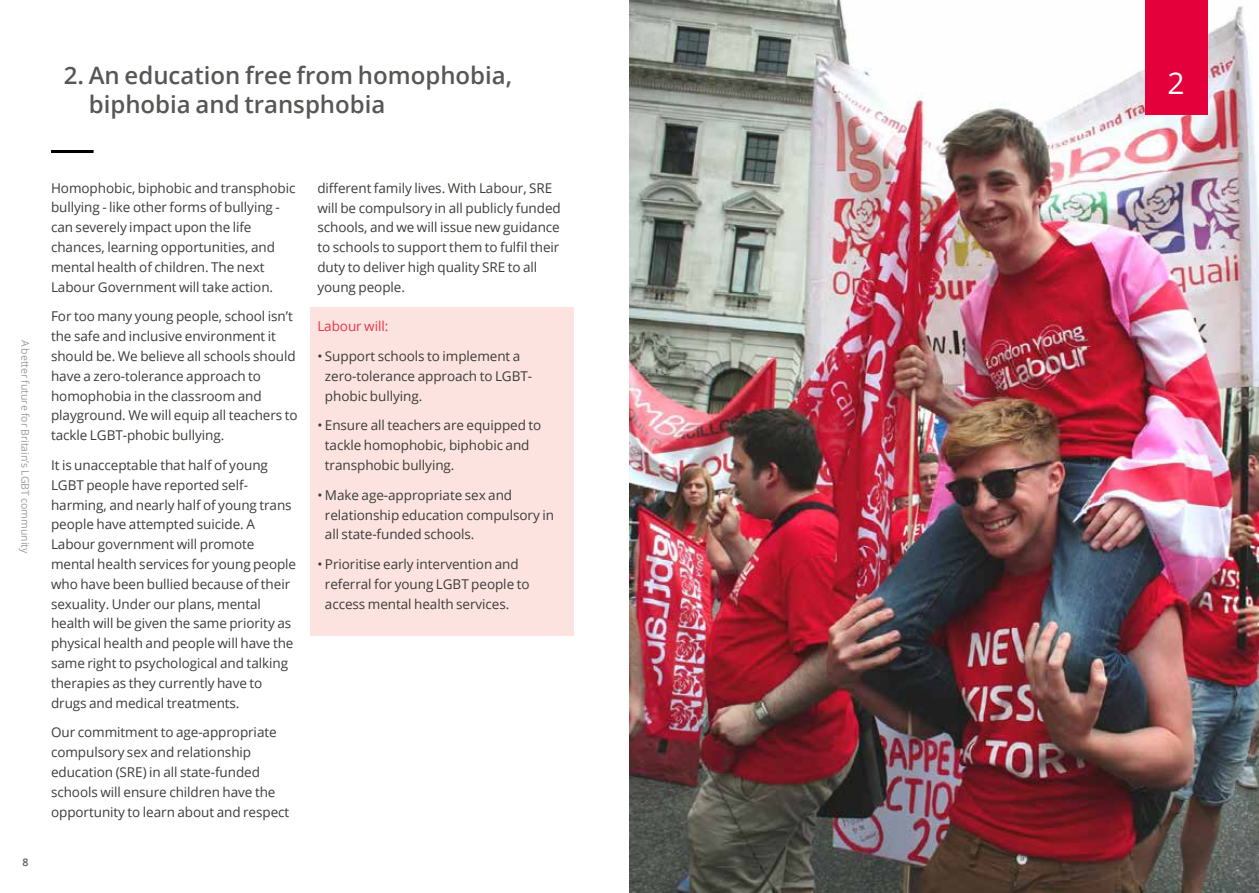
<style>
.page{position:relative;width:1259px;height:893px;background:#fff}
.page>*{position:absolute;margin:0;border:0;box-sizing:border-box;transform-origin:0 0}
.t1{font:30px "Open Sans";color:#fff}
.t2{font:600 24px/29.7px "Open Sans";color:#575756}
.t3{font:13.5px/19.8px "Open Sans";letter-spacing:-.005em;color:#3c3c3b}
.t4{font:13.5px "Open Sans";letter-spacing:-.005em;color:#e7344a}
.t5{font:10.5px "Open Sans";color:#9d9d9c}
.t6{font:600 10.5px "Open Sans";color:#575756}
</style>
<div class="page">
<hr style="left:51px;top:150px;width:43px;height:3px;background:#000">
<div style="left:310px;top:307px;width:263px;height:328px;background:#fce3df"></div>
<img style="left:629px;top:0;width:630px;height:893px">
<div style="left:1145px;top:0;width:63px;height:115px;background:#e4003b"></div>
<h2 class="t2" style="left:89px;top:60px;width:425px;text-indent:-25px">2. An education free from homophobia, biphobia and transphobia</h2>
<p class="t5" style="left:33px;top:340px;width:215px;rotate:90deg">A better future for Britain’s LGBT community</p>
<p class="t6" style="left:23px;top:855px;width:7px">8</p>
<p class="t3" style="left:51px;top:177px;width:246px">Homophobic, biphobic and transphobic bullying - like other forms of bullying - can severely impact upon the life chances, learning opportunities, and mental health of children. The next Labour Government will take action.</p>
<p class="t3" style="left:51px;top:306px;width:248px">For too many young people, school isn’t the safe and inclusive environment it should be. We believe all schools should have a zero-tolerance approach to homophobia in the classroom and playground. We will equip all teachers to tackle LGBT-phobic bullying.</p>
<p class="t3" style="left:51px;top:455px;width:247px">It is unacceptable that half of young LGBT people have reported self&shy;harming, and nearly half of young trans people have attempted suicide. A Labour government will promote mental health services for young people who have been bullied because of their sexuality. Under our plans, mental health will be given the same priority as physical health and people will have the same right to psychological and talking therapies as they currently have to drugs and medical treatments.</p>
<p class="t3" style="left:51px;top:722px;width:240px">Our commitment to age-appropriate compulsory sex and relationship education (SRE) in all state-funded schools will ensure children have the opportunity to learn about and respect</p>
<p class="t3" style="left:317px;top:178px;width:245px">different family lives. With Labour, SRE will be compulsory in all publicly funded schools, and we will issue new guidance to schools to support them to fulfil their duty to deliver high quality SRE to all young people.</p>
<p class="t4" style="left:317px;top:317px;width:72px">Labour will:</p>
<p class="t3" style="left:325px;top:346px;width:209px;text-indent:-8px">• Support schools to implement a zero-tolerance approach to LGBT&shy;phobic bullying.</p>
<p class="t3" style="left:325px;top:415px;width:218px;text-indent:-8px">• Ensure all teachers are equipped to tackle homophobic, biphobic and transphobic bullying.</p>
<p class="t3" style="left:325px;top:485px;width:231px;text-indent:-8px">• Make age-appropriate sex and relationship education compulsory in all state-funded schools.</p>
<p class="t3" style="left:325px;top:554px;width:206px;text-indent:-8px">• Prioritise early intervention and referral for young LGBT people to access mental health services.</p>
<h1 class="t1" style="left:1167px;top:62px;width:19px">2</h1>
</div>
